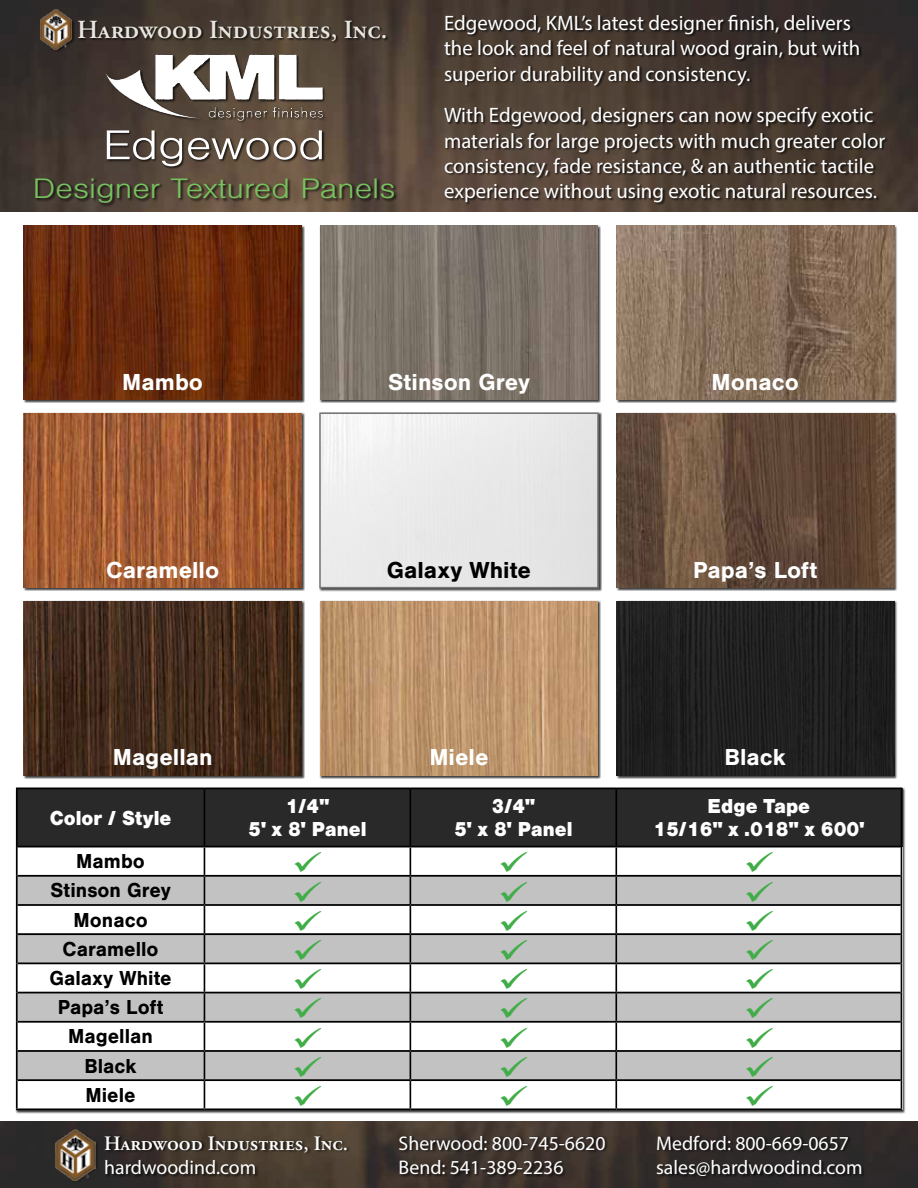
<style>
.page{position:relative;width:918px;height:1188px;background:#fff}
.page>*{position:absolute;margin:0;border:0;box-sizing:border-box;transform-origin:0 0}
.t1{font:300 43.05px "Nimbus San";letter-spacing:-.005em;color:#fff;scale:1.17 1}
.t2{font:300 29.25px "Nimbus San";color:#77c25f;scale:1.16 1}
.t3{font:600 26.1px "Adobe Garamond Pro";color:#e8e6df}
.t4{font:700 24px "Nimbus San";color:#fff}
.t5{font:700 24px "Nimbus San";color:#000}
.t6{font:21px/25px "Myriad Pro";color:#fff}
.t7{font:700 21px "Nimbus San";color:#000}
.t8{font:900 21px/22.5px "Nimbus San";color:#fff;text-align:center;scale:.94 1}
.t9{font:600 20.55px "Adobe Garamond Pro";color:#fff}
.t10{font:19.8px "Myriad Pro";color:#fff}
</style>
<div class="page">
<div style="left:15px;top:787px;width:891px;height:327px;background:#000;opacity:.75"></div>
<div style="left:16px;top:788px;width:886px;height:322px;background:#fff"></div>
<img style="left:0;top:0;width:918px;height:212px">
<img style="left:0;top:1121px;width:918px;height:67px">
<div style="left:23px;top:225px;width:282px;height:178px;background:#000;opacity:.75"></div>
<img style="left:24px;top:225px;width:278px;height:175px">
<div style="left:319px;top:225px;width:282px;height:178px;background:#000;opacity:.75"></div>
<img style="left:320px;top:225px;width:278px;height:175px">
<div style="left:616px;top:225px;width:282px;height:178px;background:#000;opacity:.75"></div>
<img style="left:616px;top:225px;width:278px;height:175px">
<div style="left:616px;top:413px;width:282px;height:178px;background:#000;opacity:.75"></div>
<img style="left:616px;top:413px;width:278px;height:175px">
<div style="left:23px;top:413px;width:282px;height:178px;background:#000;opacity:.75"></div>
<img style="left:24px;top:413px;width:278px;height:175px">
<div style="left:319px;top:412px;width:283px;height:180px;background:#000;opacity:.75"></div>
<img style="left:322px;top:415px;width:274px;height:170px">
<div style="left:319px;top:412px;width:280px;height:176px;border:2px solid #757779"></div>
<div style="left:23px;top:601px;width:282px;height:178px;background:#000;opacity:.75"></div>
<img style="left:24px;top:601px;width:278px;height:175px">
<div style="left:319px;top:601px;width:282px;height:178px;background:#000;opacity:.75"></div>
<img style="left:320px;top:601px;width:278px;height:175px">
<div style="left:616px;top:601px;width:282px;height:178px;background:#000;opacity:.75"></div>
<img style="left:616px;top:601px;width:278px;height:175px">
<div style="left:17px;top:875px;width:884px;height:30px;background:#c2c2c2"></div>
<div style="left:17px;top:933px;width:884px;height:30px;background:#c2c2c2"></div>
<div style="left:17px;top:993px;width:884px;height:28px;background:#c2c2c2"></div>
<div style="left:17px;top:1051px;width:884px;height:29px;background:#c2c2c2"></div>
<div style="left:16px;top:788px;width:886px;height:59px;background:#292929"></div>
<hr style="left:16px;top:788px;width:188px;height:1px;background:#000">
<hr style="left:204px;top:788px;width:206px;height:1px;background:#000">
<hr style="left:410px;top:788px;width:206px;height:1px;background:#000">
<hr style="left:616px;top:788px;width:286px;height:1px;background:#000">
<hr style="left:18px;top:846px;width:186px;height:1px;background:#000">
<hr style="left:204px;top:846px;width:206px;height:1px;background:#000">
<hr style="left:410px;top:846px;width:206px;height:1px;background:#000">
<hr style="left:616px;top:846px;width:285px;height:1px;background:#000">
<hr style="left:18px;top:875px;width:186px;height:2px;background:#000">
<hr style="left:204px;top:875px;width:206px;height:2px;background:#000">
<hr style="left:410px;top:875px;width:206px;height:2px;background:#000">
<hr style="left:616px;top:875px;width:285px;height:2px;background:#000">
<hr style="left:18px;top:904px;width:186px;height:2px;background:#000">
<hr style="left:204px;top:904px;width:206px;height:2px;background:#000">
<hr style="left:410px;top:904px;width:206px;height:2px;background:#000">
<hr style="left:616px;top:904px;width:285px;height:2px;background:#000">
<hr style="left:18px;top:933px;width:186px;height:2px;background:#000">
<hr style="left:204px;top:933px;width:206px;height:2px;background:#000">
<hr style="left:410px;top:933px;width:206px;height:2px;background:#000">
<hr style="left:616px;top:933px;width:285px;height:2px;background:#000">
<hr style="left:18px;top:963px;width:186px;height:1px;background:#000">
<hr style="left:204px;top:963px;width:206px;height:1px;background:#000">
<hr style="left:410px;top:963px;width:206px;height:1px;background:#000">
<hr style="left:616px;top:963px;width:285px;height:1px;background:#000">
<hr style="left:18px;top:992px;width:186px;height:1px;background:#000">
<hr style="left:204px;top:992px;width:206px;height:1px;background:#000">
<hr style="left:410px;top:992px;width:206px;height:1px;background:#000">
<hr style="left:616px;top:992px;width:285px;height:1px;background:#000">
<hr style="left:18px;top:1021px;width:186px;height:2px;background:#000">
<hr style="left:204px;top:1021px;width:206px;height:2px;background:#000">
<hr style="left:410px;top:1021px;width:206px;height:2px;background:#000">
<hr style="left:616px;top:1021px;width:285px;height:2px;background:#000">
<hr style="left:18px;top:1050px;width:186px;height:2px;background:#000">
<hr style="left:204px;top:1050px;width:206px;height:2px;background:#000">
<hr style="left:410px;top:1050px;width:206px;height:2px;background:#000">
<hr style="left:616px;top:1050px;width:285px;height:2px;background:#000">
<hr style="left:18px;top:1079px;width:186px;height:2px;background:#000">
<hr style="left:204px;top:1079px;width:206px;height:2px;background:#000">
<hr style="left:410px;top:1079px;width:206px;height:2px;background:#000">
<hr style="left:616px;top:1079px;width:285px;height:2px;background:#000">
<hr style="left:16px;top:1108px;width:188px;height:2px;background:#000">
<hr style="left:204px;top:1108px;width:206px;height:2px;background:#000">
<hr style="left:410px;top:1108px;width:206px;height:2px;background:#000">
<hr style="left:616px;top:1108px;width:286px;height:2px;background:#000">
<hr style="left:16px;top:789px;width:2px;height:58px;background:#000">
<hr style="left:204px;top:789px;width:1px;height:57px;background:#000">
<hr style="left:410px;top:789px;width:1px;height:57px;background:#000">
<hr style="left:615px;top:789px;width:2px;height:57px;background:#000">
<hr style="left:901px;top:789px;width:1px;height:58px;background:#000">
<hr style="left:16px;top:847px;width:2px;height:29px;background:#000">
<hr style="left:615px;top:847px;width:2px;height:28px;background:#000">
<hr style="left:16px;top:876px;width:2px;height:29px;background:#000">
<hr style="left:615px;top:877px;width:2px;height:27px;background:#000">
<hr style="left:16px;top:905px;width:2px;height:29px;background:#000">
<hr style="left:615px;top:906px;width:2px;height:27px;background:#000">
<hr style="left:16px;top:934px;width:2px;height:29px;background:#000">
<hr style="left:615px;top:935px;width:2px;height:28px;background:#000">
<svg style="left:901px;top:847px;width:1px;height:116px"></svg>
<hr style="left:16px;top:963px;width:2px;height:30px;background:#000">
<hr style="left:615px;top:964px;width:2px;height:28px;background:#000">
<hr style="left:901px;top:963px;width:1px;height:30px;background:#000">
<hr style="left:16px;top:993px;width:2px;height:29px;background:#000">
<hr style="left:615px;top:993px;width:2px;height:28px;background:#000">
<hr style="left:16px;top:1022px;width:2px;height:29px;background:#000">
<hr style="left:615px;top:1023px;width:2px;height:27px;background:#000">
<hr style="left:16px;top:1051px;width:2px;height:29px;background:#000">
<hr style="left:615px;top:1052px;width:2px;height:27px;background:#000">
<hr style="left:16px;top:1080px;width:2px;height:28px;background:#000">
<svg style="left:204px;top:847px;width:1px;height:261px"></svg>
<svg style="left:410px;top:847px;width:1px;height:261px"></svg>
<hr style="left:615px;top:1081px;width:2px;height:27px;background:#000">
<svg style="left:901px;top:993px;width:1px;height:115px"></svg>
<div style="left:78px;top:20px;width:311px;height:24px;background:#000;opacity:.75"></div>
<div style="left:41px;top:10px;width:34px;height:43px;background:#000;opacity:.75"></div>
<img style="left:41px;top:10px;width:31px;height:39px">
<div style="left:106px;top:130px;width:219px;height:40px;background:#000;opacity:.75"></div>
<div style="left:35px;top:178px;width:363px;height:29px;background:#000;opacity:.75"></div>
<div style="left:106px;top:55px;width:220px;height:68px;background:#000;opacity:.75"></div>
<img style="left:105px;top:53px;width:219px;height:67px">
<div style="left:444px;top:15px;width:444px;height:190px;background:#000;opacity:.75"></div>
<div style="left:55px;top:1129px;width:810px;height:55px;background:#000;opacity:.75"></div>
<img style="left:55px;top:1129px;width:40px;height:51px">
<p class="t3" style="left:77px;top:15px;width:312px">Hardwood Industries, Inc.</p>
<h1 class="t1" style="left:103px;top:122px;width:192px">Edgewood</h1>
<h2 class="t2" style="left:33px;top:173px;width:314px">Designer Textured Panels</h2>
<p class="t6" style="left:444px;top:10px;width:418px">Edgewood, KML’s latest designer finish, delivers the look and feel of natural wood grain, but with superior durability and consistency.</p>
<p class="t6" style="left:444px;top:102px;width:443px">With Edgewood, designers can now specify exotic materials for large projects with much greater color consistency, fade resistance, &amp; an authentic tactile experience without using exotic natural resources.</p>
<p class="t4" style="left:122px;top:368px;width:82px">Mambo</p>
<p class="t4" style="left:388px;top:368px;width:143px">Stinson Grey</p>
<p class="t4" style="left:712px;top:368px;width:89px">Monaco</p>
<p class="t4" style="left:106px;top:556px;width:115px">Caramello</p>
<p class="t5" style="left:387px;top:556px;width:146px">Galaxy White</p>
<p class="t4" style="left:693px;top:556px;width:126px">Papa’s Loft</p>
<p class="t4" style="left:113px;top:744px;width:101px">Magellan</p>
<p class="t4" style="left:429px;top:744px;width:61px">Miele</p>
<p class="t4" style="left:725px;top:744px;width:63px">Black</p>
<p class="t8" style="left:50px;top:806px;width:131px">Color / Style</p>
<p class="t8" style="left:248px;top:795px;width:128px">1/4"<br>5' x 8' Panel</p>
<p class="t8" style="left:454px;top:795px;width:128px">3/4"<br>5' x 8' Panel</p>
<p class="t8" style="left:653px;top:795px;width:226px">Edge Tape<br>15/16" x .018" x 600'</p>
<p class="t7" style="left:76px;top:849px;width:70px">Mambo</p>
<p class="t7" style="left:50px;top:879px;width:122px">Stinson Grey</p>
<p class="t7" style="left:74px;top:908px;width:76px">Monaco</p>
<p class="t7" style="left:63px;top:937px;width:97px">Caramello</p>
<p class="t7" style="left:49px;top:966px;width:124px">Galaxy White</p>
<p class="t7" style="left:58px;top:995px;width:107px">Papa’s Loft</p>
<p class="t7" style="left:68px;top:1025px;width:86px">Magellan</p>
<p class="t7" style="left:85px;top:1054px;width:54px">Black</p>
<p class="t7" style="left:86px;top:1083px;width:52px">Miele</p>
<p class="t9" style="left:104px;top:1131px;width:245px">Hardwood Industries, Inc.</p>
<p class="t10" style="left:399px;top:1131px;width:208px">Sherwood: 800-745-6620</p>
<p class="t10" style="left:656px;top:1131px;width:194px">Medford: 800-669-0657</p>
<p class="t10" style="left:104px;top:1156px;width:154px">hardwoodind.com</p>
<p class="t10" style="left:399px;top:1156px;width:166px">Bend: 541-389-2236</p>
<p class="t10" style="left:656px;top:1156px;width:208px">sales@hardwoodind.com</p>
</div>
